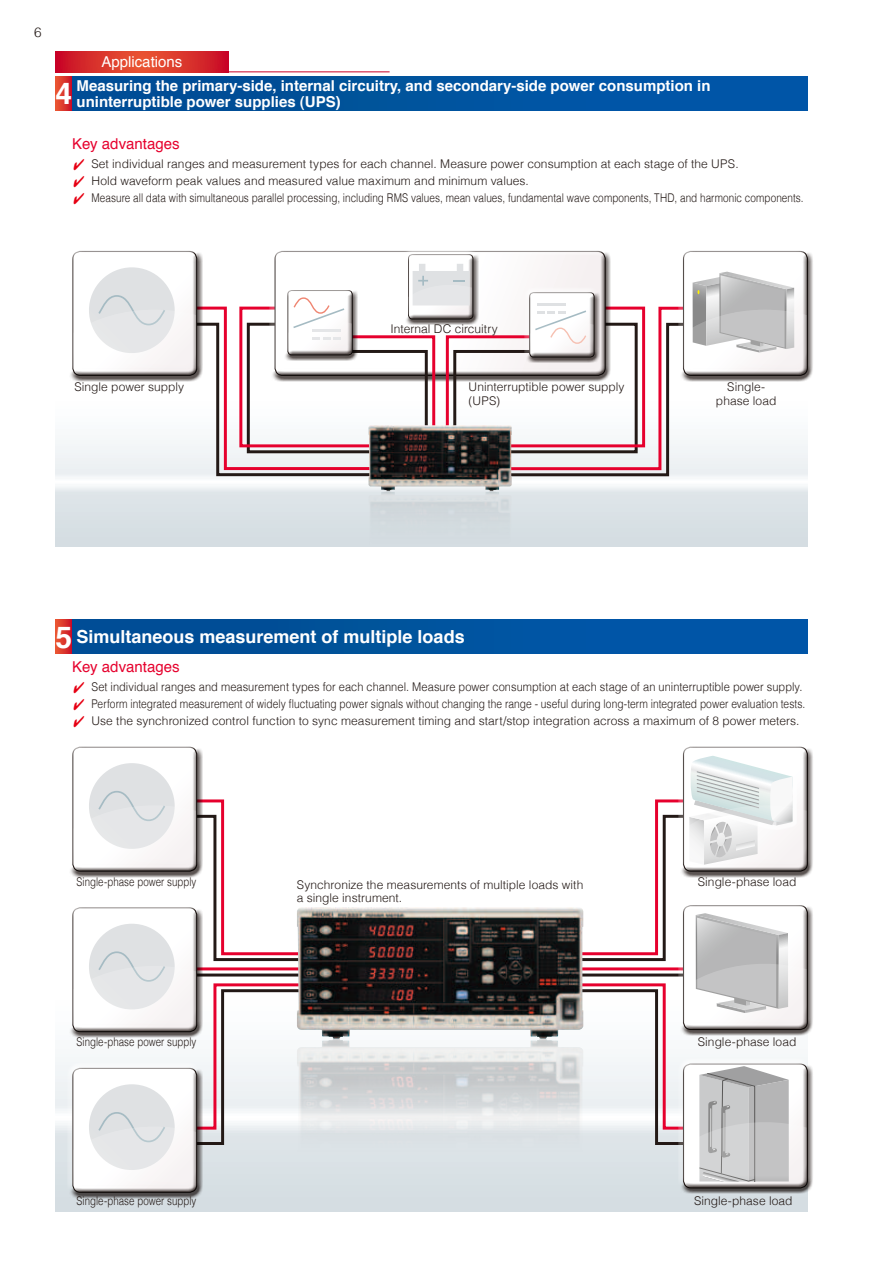
<style>
.page{position:relative;width:893px;height:1263px;background:#fff}
.page>*{position:absolute;margin:0;border:0;box-sizing:border-box;transform-origin:0 0}
.t1{font:700 30px "Helvetica";color:#fff}
.t2{font:700 18px "Helvetica";color:#fff}
.t3{font:700 15px/16.5px "Helvetica";color:#fff}
.t4{font:15px "Helvetica";color:#e6002d}
.t5{font:15px "Helvetica";color:#fff}
.t6{font:300 13.5px "Helvetica";color:#231916}
.t7{font:300 12px/13.5px "Helvetica";letter-spacing:.005em;color:#231916}
.t8{font:300 12px "Helvetica";letter-spacing:.005em;color:#231916;scale:.85 1}
.t9{font:300 12px "Helvetica";letter-spacing:.005em;color:#231916;scale:.83 1}
.t10{font:300 12px "Helvetica";letter-spacing:.005em;color:#231916;scale:.92 1}
.t11{font:300 12px "Helvetica";letter-spacing:.005em;color:#231916;scale:.81 1}
.s1{color:#e60013}
.s2{font-size:30px}
</style>
<div class="page">
<div style="left:55px;top:781px;width:753px;height:431px;background:linear-gradient(to bottom,#fff,#e0e7ea)"></div>
<svg style="left:55px;top:440px;width:753px;height:106px"></svg>
<div style="left:403px;top:249px;width:74px;height:72px;background:#f7f7f7"></div>
<div style="left:69px;top:251px;width:134px;height:130px;background:#231916;opacity:.75"></div>
<img style="left:368px;top:478px;width:144px;height:69px">
<div style="left:67px;top:741px;width:134px;height:130px;background:#fff"></div>
<div style="left:69px;top:747px;width:134px;height:130px;background:#231916;opacity:.75"></div>
<div style="left:69px;top:907px;width:134px;height:131px;background:#231916;opacity:.75"></div>
<div style="left:69px;top:1068px;width:134px;height:130px;background:#231916;opacity:.75"></div>
<svg style="left:73px;top:747px;width:340px;height:446px"></svg>
<img style="left:297px;top:907px;width:169px;height:258px">
<div style="left:678px;top:741px;width:133px;height:130px;background:#fff;opacity:.75"></div>
<div style="left:680px;top:747px;width:133px;height:130px;background:#231916;opacity:.75"></div>
<div style="left:680px;top:905px;width:133px;height:130px;background:#231916;opacity:.75"></div>
<div style="left:680px;top:251px;width:133px;height:130px;background:#231916;opacity:.75"></div>
<svg style="left:73px;top:251px;width:734px;height:227px"></svg>
<div style="left:680px;top:1064px;width:133px;height:130px;background:#231916;opacity:.75"></div>
<svg style="left:466px;top:747px;width:341px;height:441px"></svg>
<hr style="left:149px;top:71px;width:241px;height:1px;background:#c70025">
<svg style="left:55px;top:51px;width:174px;height:21px;background:#d9312c"></svg>
<svg style="left:55px;top:77px;width:17px;height:34px"></svg>
<div style="left:72px;top:77px;width:736px;height:34px;background:#00549f"></div>
<svg style="left:55px;top:620px;width:17px;height:34px"></svg>
<div style="left:72px;top:620px;width:736px;height:34px;background:#00549f"></div>
<p class="t6" style="left:34px;top:24px;width:9px">6</p>
<p class="t5" style="left:101px;top:50px;width:82px">Applications</p>
<h1 class="t1" style="left:55px;top:70px;width:18px">4</h1>
<p class="t3" style="left:77px;top:77px;width:636px">Measuring the primary-side, internal circuitry, and secondary-side power consumption in uninterruptible power supplies (UPS)</p>
<p class="t4" style="left:72px;top:132px;width:109px">Key advantages</p>
<p class="t7" style="left:73px;top:157px;width:667px"><span class="s1">✔</span> Set individual ranges and measurement types for each channel. Measure power consumption at each stage of the UPS.</p>
<p class="t7" style="left:73px;top:174px;width:458px"><span class="s1">✔</span> Hold waveform peak values and measured value maximum and minimum values.</p>
<p class="t9" style="left:73px;top:190px;width:882px"><span class="s1">✔</span> Measure all data with simultaneous parallel processing, including RMS values, mean values, fundamental wave components, THD, and harmonic components.</p>
<p class="t7" style="left:74px;top:380px;width:111px">Single power supply</p>
<p class="t7" style="left:390px;top:322px;width:109px">Internal DC circuitry</p>
<p class="t7" style="left:469px;top:380px;width:157px">Uninterruptible power supply (UPS)</p>
<p class="t7" style="left:716px;top:380px;width:62px;text-align:center">Single&shy;phase load</p>
<h2 class="t2" style="left:55px;top:622px;width:411px"><span class="s2">5</span> Simultaneous measurement of multiple loads</h2>
<p class="t4" style="left:72px;top:655px;width:109px">Key advantages</p>
<p class="t10" style="left:73px;top:679px;width:795px"><span class="s1">✔</span> Set individual ranges and measurement types for each channel. Measure power consumption at each stage of an uninterruptible power supply.</p>
<p class="t8" style="left:73px;top:696px;width:863px"><span class="s1">✔</span> Perform integrated measurement of widely fluctuating power signals without changing the range - useful during long-term integrated power evaluation tests.</p>
<p class="t7" style="left:73px;top:714px;width:728px"><span class="s1">✔</span> Use the synchronized control function to sync measurement timing and start/stop integration across a maximum of 8 power meters.</p>
<p class="t11" style="left:77px;top:874px;width:150px">Single-phase power supply</p>
<p class="t7" style="left:297px;top:878px;width:288px">Synchronize the measurements of multiple loads with a single instrument.</p>
<p class="t7" style="left:698px;top:875px;width:100px">Single-phase load</p>
<p class="t11" style="left:77px;top:1034px;width:150px">Single-phase power supply</p>
<p class="t7" style="left:698px;top:1035px;width:100px">Single-phase load</p>
<p class="t11" style="left:77px;top:1193px;width:150px">Single-phase power supply</p>
<p class="t7" style="left:694px;top:1194px;width:100px">Single-phase load</p>
</div>
